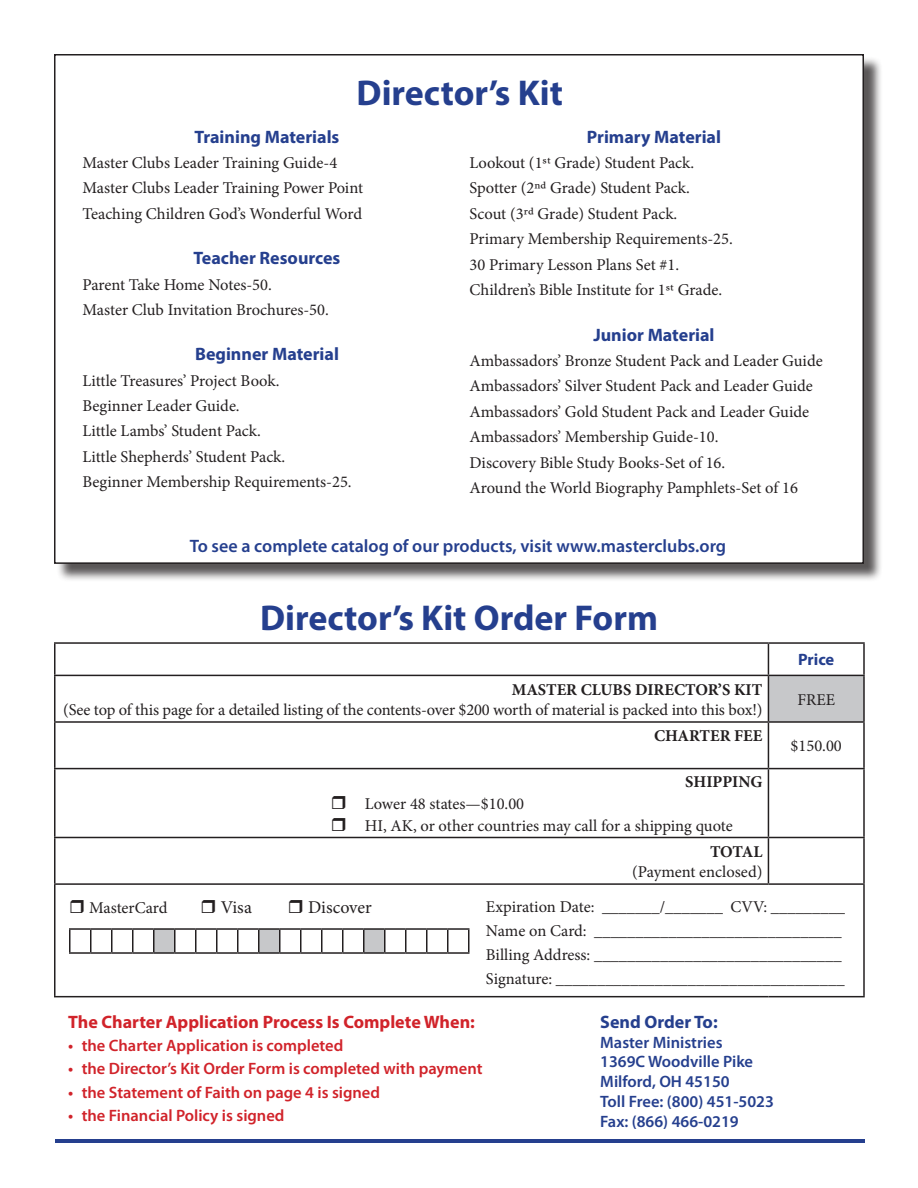
<style>
.page{position:relative;width:918px;height:1188px;background:#fff}
.page>*{position:absolute;margin:0;border:0;box-sizing:border-box;transform-origin:0 0}
.t1{font:700 36px "Myriad Pro";color:#253f8e}
.t2{font:700 18px "Myriad Pro";color:#253f8e}
.t3{font:600 18px "Myriad Pro";color:#253f8e}
.t4{font:700 18px "Myriad Pro";color:#d1232a}
.t5{font:18px "Minion Pro";letter-spacing:-.005em;color:#231f20}
.t6{font:16.5px/25.5px "Minion Pro";color:#231f20}
.t7{font:600 16.5px "Myriad Pro";color:#d1232a}
.t8{font:600 16.5px/19.8px "Myriad Pro";color:#253f8e}
.t9{font:700 16.5px "Minion Pro";color:#231f20}
.t10{font:700 16.5px "Myriad Pro";letter-spacing:-.005em;color:#253f8e}
</style>
<div class="page">
<div style="left:56px;top:56px;width:826px;height:527px;background:#231f20;opacity:.75"></div>
<div style="left:55px;top:55px;width:808px;height:508px;background:#fff"></div>
<svg style="left:56px;top:644px;width:807px;height:352px"></svg>
<div style="left:768px;top:675px;width:96px;height:47px;background:#c7c8ca"></div>
<hr style="left:54px;top:642px;width:714px;height:2px;background:#231f20">
<hr style="left:54px;top:644px;width:2px;height:31px;background:#231f20">
<hr style="left:768px;top:642px;width:97px;height:2px;background:#231f20">
<hr style="left:768px;top:644px;width:1px;height:31px;background:#231f20">
<hr style="left:863px;top:644px;width:2px;height:31px;background:#231f20">
<hr style="left:54px;top:675px;width:714px;height:1px;background:#231f20">
<hr style="left:54px;top:676px;width:2px;height:45px;background:#231f20">
<hr style="left:768px;top:675px;width:97px;height:1px;background:#231f20">
<hr style="left:768px;top:676px;width:1px;height:45px;background:#231f20">
<hr style="left:863px;top:676px;width:2px;height:45px;background:#231f20">
<hr style="left:54px;top:721px;width:714px;height:2px;background:#231f20">
<hr style="left:54px;top:723px;width:2px;height:45px;background:#231f20">
<hr style="left:768px;top:721px;width:97px;height:2px;background:#231f20">
<hr style="left:768px;top:723px;width:1px;height:45px;background:#231f20">
<hr style="left:863px;top:723px;width:2px;height:45px;background:#231f20">
<hr style="left:54px;top:768px;width:714px;height:1px;background:#231f20">
<hr style="left:54px;top:769px;width:2px;height:68px;background:#231f20">
<hr style="left:768px;top:768px;width:97px;height:1px;background:#231f20">
<hr style="left:768px;top:769px;width:1px;height:68px;background:#231f20">
<hr style="left:863px;top:769px;width:2px;height:68px;background:#231f20">
<hr style="left:54px;top:837px;width:714px;height:1px;background:#231f20">
<hr style="left:54px;top:838px;width:2px;height:45px;background:#231f20">
<hr style="left:768px;top:837px;width:97px;height:1px;background:#231f20">
<hr style="left:768px;top:838px;width:1px;height:45px;background:#231f20">
<hr style="left:863px;top:838px;width:2px;height:45px;background:#231f20">
<hr style="left:54px;top:883px;width:714px;height:2px;background:#231f20">
<hr style="left:54px;top:885px;width:2px;height:111px;background:#231f20">
<hr style="left:768px;top:883px;width:97px;height:2px;background:#231f20">
<hr style="left:863px;top:885px;width:2px;height:111px;background:#231f20">
<hr style="left:54px;top:996px;width:714px;height:1px;background:#231f20">
<hr style="left:768px;top:996px;width:97px;height:1px;background:#231f20">
<hr style="left:69px;top:928px;width:22px;height:2px;background:#231f20">
<svg style="left:69px;top:930px;width:1px;height:22px"></svg>
<hr style="left:91px;top:928px;width:21px;height:2px;background:#231f20">
<hr style="left:90px;top:930px;width:2px;height:22px;background:#231f20">
<hr style="left:112px;top:928px;width:21px;height:2px;background:#231f20">
<svg style="left:111px;top:930px;width:1px;height:22px"></svg>
<hr style="left:133px;top:928px;width:21px;height:2px;background:#231f20">
<hr style="left:132px;top:930px;width:2px;height:22px;background:#231f20">
<hr style="left:154px;top:928px;width:21px;height:2px;background:#231f20">
<hr style="left:175px;top:928px;width:21px;height:2px;background:#231f20">
<hr style="left:196px;top:928px;width:21px;height:2px;background:#231f20">
<hr style="left:217px;top:928px;width:21px;height:2px;background:#231f20">
<hr style="left:238px;top:928px;width:21px;height:2px;background:#231f20">
<hr style="left:259px;top:928px;width:21px;height:2px;background:#231f20">
<hr style="left:280px;top:928px;width:21px;height:2px;background:#231f20">
<hr style="left:301px;top:928px;width:21px;height:2px;background:#231f20">
<hr style="left:322px;top:928px;width:21px;height:2px;background:#231f20">
<hr style="left:343px;top:928px;width:21px;height:2px;background:#231f20">
<hr style="left:364px;top:928px;width:21px;height:2px;background:#231f20">
<svg style="left:153px;top:929px;width:232px;height:23px"></svg>
<hr style="left:385px;top:928px;width:21px;height:2px;background:#231f20">
<hr style="left:384px;top:930px;width:2px;height:22px;background:#231f20">
<hr style="left:406px;top:928px;width:21px;height:2px;background:#231f20">
<svg style="left:405px;top:930px;width:1px;height:22px"></svg>
<hr style="left:427px;top:928px;width:21px;height:2px;background:#231f20">
<hr style="left:426px;top:930px;width:2px;height:22px;background:#231f20">
<hr style="left:448px;top:928px;width:22px;height:2px;background:#231f20">
<svg style="left:447px;top:930px;width:1px;height:22px"></svg>
<hr style="left:468px;top:930px;width:2px;height:22px;background:#231f20">
<hr style="left:69px;top:952px;width:22px;height:2px;background:#231f20">
<hr style="left:91px;top:952px;width:21px;height:2px;background:#231f20">
<hr style="left:112px;top:952px;width:21px;height:2px;background:#231f20">
<hr style="left:133px;top:952px;width:21px;height:2px;background:#231f20">
<hr style="left:154px;top:952px;width:21px;height:2px;background:#231f20">
<hr style="left:175px;top:952px;width:21px;height:2px;background:#231f20">
<hr style="left:196px;top:952px;width:21px;height:2px;background:#231f20">
<hr style="left:217px;top:952px;width:21px;height:2px;background:#231f20">
<hr style="left:238px;top:952px;width:21px;height:2px;background:#231f20">
<hr style="left:259px;top:952px;width:21px;height:2px;background:#231f20">
<hr style="left:280px;top:952px;width:21px;height:2px;background:#231f20">
<hr style="left:301px;top:952px;width:21px;height:2px;background:#231f20">
<hr style="left:322px;top:952px;width:21px;height:2px;background:#231f20">
<hr style="left:343px;top:952px;width:21px;height:2px;background:#231f20">
<hr style="left:364px;top:952px;width:21px;height:2px;background:#231f20">
<hr style="left:385px;top:952px;width:21px;height:2px;background:#231f20">
<hr style="left:406px;top:952px;width:21px;height:2px;background:#231f20">
<hr style="left:427px;top:952px;width:21px;height:2px;background:#231f20">
<hr style="left:448px;top:952px;width:22px;height:2px;background:#231f20">
<hr style="left:56px;top:1139px;width:810px;height:4px;background:#253f8e">
<svg style="left:332px;top:796px;width:13px;height:13px"></svg>
<svg style="left:332px;top:817px;width:13px;height:14px"></svg>
<svg style="left:71px;top:900px;width:13px;height:13px"></svg>
<svg style="left:202px;top:900px;width:13px;height:13px"></svg>
<svg style="left:289px;top:900px;width:13px;height:13px"></svg>
<h1 class="t1" style="left:357px;top:69px;width:208px">Director’s Kit</h1>
<p class="t2" style="left:195px;top:125px;width:146px">Training Materials</p>
<p class="t6" style="left:82px;top:150px;width:281px">Master Clubs Leader Training Guide-4<br>Master Clubs Leader Training Power Point<br>Teaching Children God’s Wonderful Word</p>
<p class="t2" style="left:194px;top:246px;width:148px">Teacher Resources</p>
<p class="t6" style="left:82px;top:272px;width:248px">Parent Take Home Notes-50.<br>Master Club Invitation Brochures-50.</p>
<p class="t2" style="left:195px;top:342px;width:145px">Beginner Material</p>
<p class="t6" style="left:82px;top:368px;width:271px">Little Treasures’ Project Book.<br>Beginner Leader Guide.<br>Little Lambs’ Student Pack.<br>Little Shepherds’ Student Pack.<br>Beginner Membership Requirements-25.</p>
<p class="t2" style="left:587px;top:125px;width:136px">Primary Material</p>
<p class="t6" style="left:470px;top:150px;width:265px">Lookout (1st Grade) Student Pack.<br>Spotter (2nd Grade) Student Pack.<br>Scout (3rd Grade) Student Pack.<br>Primary Membership Requirements-25.<br>30 Primary Lesson Plans Set #1.<br>Children’s Bible Institute for 1st Grade.</p>
<p class="t2" style="left:593px;top:323px;width:123px">Junior Material</p>
<p class="t6" style="left:470px;top:348px;width:355px">Ambassadors’ Bronze Student Pack and Leader Guide Ambassadors’ Silver Student Pack and Leader Guide Ambassadors’ Gold Student Pack and Leader Guide Ambassadors’ Membership Guide-10.<br>Discovery Bible Study Books-Set of 16.<br>Around the World Biography Pamphlets-Set of 16</p>
<p class="t3" style="left:190px;top:534px;width:538px">To see a complete catalog of our products, visit www.masterclubs.org</p>
<h1 class="t1" style="left:260px;top:594px;width:399px">Director’s Kit Order Form</h1>
<p class="t9" style="left:512px;top:678px;width:252px">MASTER CLUBS DIRECTOR’S KIT</p>
<p class="t6" style="left:63px;top:697px;width:701px">(See top of this page for a detailed listing of the contents-over $200 worth of material is packed into this box!)</p>
<p class="t9" style="left:654px;top:724px;width:110px">CHARTER FEE</p>
<p class="t10" style="left:798px;top:649px;width:38px">Price</p>
<p class="t6" style="left:797px;top:687px;width:39px">FREE</p>
<p class="t6" style="left:791px;top:733px;width:53px">$150.00</p>
<p class="t9" style="left:685px;top:771px;width:79px">SHIPPING</p>
<p class="t6" style="left:365px;top:793px;width:370px;line-height:21.6px">Lower 48 states—$10.00<br>HI, AK, or other countries may call for a shipping quote</p>
<p class="t9" style="left:710px;top:840px;width:54px">TOTAL</p>
<p class="t6" style="left:486px;top:854px;width:361px;line-height:35px;text-indent:146px">(Payment enclosed)<br>Expiration Date: _______/_______ CVV: _________</p>
<p class="t6" style="left:486px;top:919px;width:360px;line-height:24.3px">Name on Card: ______________________________<br>Billing Address: ______________________________<br>Signature: ___________________________________</p>
<p class="t6" style="left:89px;top:896px;width:80px">MasterCard</p>
<p class="t5" style="left:221px;top:896px;width:33px">Visa</p>
<p class="t5" style="left:308px;top:896px;width:63px">Discover</p>
<p class="t4" style="left:68px;top:1010px;width:408px">The Charter Application Process Is Complete When:</p>
<p class="t7" style="left:68px;top:1035px;width:277px">• the Charter Application is completed</p>
<p class="t7" style="left:68px;top:1058px;width:416px">• the Director’s Kit Order Form is completed with payment</p>
<p class="t7" style="left:68px;top:1081px;width:313px">• the Statement of Faith on page 4 is signed</p>
<p class="t7" style="left:68px;top:1105px;width:218px">• the Financial Policy is signed</p>
<p class="t2" style="left:600px;top:1010px;width:119px">Send Order To:</p>
<p class="t8" style="left:600px;top:1032px;width:175px">Master Ministries<br>1369C Woodville Pike<br>Milford, OH 45150<br>Toll Free: (800) 451-5023<br>Fax: (866) 466-0219</p>
</div>
